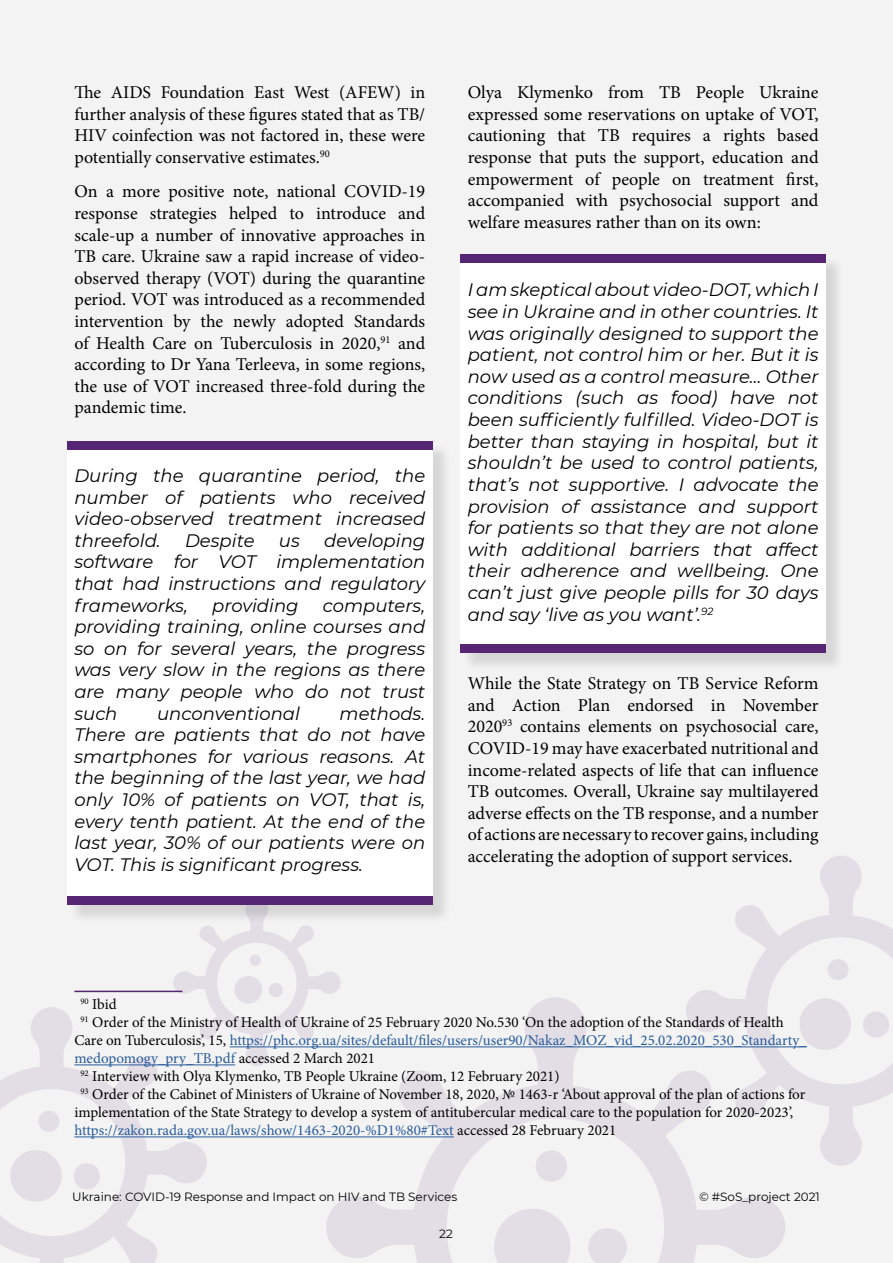
<style>
.page{position:relative;width:893px;height:1263px;background:#f3f3f3}
.page>*{position:absolute;margin:0;border:0;box-sizing:border-box;transform-origin:0 0}
.t1{font:18px/21.6px "Minion Pro";color:#000;text-align:justify}
.t2{font:italic 18px/21.6px "Montserrat";color:#000;text-align:justify}
.t3{font:15px "Minion Pro";color:#000}
.t4{font:15px "Minion Pro";color:#275b9b}
.t5{font:12px "Montserrat";color:#000}
.s1{color:#000}
</style>
<div class="page">
<svg style="left:692px;top:855px;width:201px;height:311px"></svg>
<div style="left:827px;top:959px;width:22px;height:21px;background:#e3dee6;border-radius:50%"></div>
<div style="left:863px;top:1011px;width:26px;height:27px;background:#e3dee6;border-radius:50%"></div>
<div style="left:799px;top:998px;width:52px;height:52px;background:#e3dee6;border-radius:50%"></div>
<svg style="left:0;top:1007px;width:207px;height:256px"></svg>
<div style="left:38px;top:1111px;width:21px;height:21px;background:#e3dee6;border-radius:50%"></div>
<div style="left:74px;top:1163px;width:26px;height:26px;background:#e3dee6;border-radius:50%"></div>
<div style="left:10px;top:1150px;width:52px;height:52px;background:#e3dee6;border-radius:50%"></div>
<svg style="left:322px;top:997px;width:463px;height:266px"></svg>
<div style="left:536px;top:1150px;width:31px;height:32px;background:#e3dee6;border-radius:50%"></div>
<svg style="left:588px;top:1228px;width:39px;height:35px"></svg>
<svg style="left:494px;top:1208px;width:76px;height:55px"></svg>
<svg style="left:172px;top:923px;width:169px;height:145px"></svg>
<div style="left:250px;top:954px;width:11px;height:12px;background:#e3dee6;border-radius:50%"></div>
<div style="left:269px;top:983px;width:14px;height:14px;background:#e3dee6;border-radius:50%"></div>
<div style="left:234px;top:976px;width:28px;height:28px;background:#e3dee6;border-radius:50%"></div>
<div style="left:69px;top:443px;width:383px;height:480px;background:#000;opacity:.12"></div>
<div style="left:67px;top:441px;width:366px;height:464px;background:#fff"></div>
<div style="left:67px;top:441px;width:366px;height:9px;background:#562675"></div>
<div style="left:67px;top:896px;width:366px;height:9px;background:#562675"></div>
<div style="left:463px;top:256px;width:382px;height:415px;background:#000;opacity:.12"></div>
<div style="left:460px;top:254px;width:366px;height:398px;background:#fff"></div>
<div style="left:460px;top:254px;width:366px;height:9px;background:#562675"></div>
<div style="left:460px;top:644px;width:366px;height:9px;background:#562675"></div>
<hr style="left:74px;top:991px;width:108px;height:1px;background:#562675">
<hr style="left:230px;top:1046px;width:577px;height:1px;background:#275b9b">
<hr style="left:74px;top:1064px;width:161px;height:1px;background:#275b9b">
<hr style="left:74px;top:1136px;width:380px;height:1px;background:#275b9b">
<p class="t1" style="left:74px;top:82px;width:352px">The AIDS Foundation East West (AFEW) in further analysis of these figures stated that as TB/ HIV coinfection was not factored in, these were potentially conservative estimates.<sup>90</sup></p>
<p class="t1" style="left:74px;top:181px;width:352px">On a more positive note, national COVID-19 response strategies helped to introduce and scale-up a number of innovative approaches in TB care. Ukraine saw a rapid increase of video&shy;observed therapy (VOT) during the quarantine period. VOT was introduced as a recommended intervention by the newly adopted Standards of Health Care on Tuberculosis in 2020,<sup>91</sup> and according to Dr Yana Terleeva, in some regions, the use of VOT increased three-fold during the pandemic time.</p>
<p class="t2" style="left:74px;top:464px;width:352px">During the quarantine period, the number of patients who received video-observed treatment increased threefold.</p>
<p class="t2" style="left:74px;top:529px;width:352px;text-indent:250px">developing software for VOT implementation that had instructions and regulatory frameworks,</p>
<p class="t2" style="left:185px;top:529px;width:71px">Despite</p>
<p class="t2" style="left:279px;top:529px;width:22px">us</p>
<p class="t2" style="left:212px;top:594px;width:88px">providing</p>
<p class="t2" style="left:74px;top:594px;width:352px;text-indent:249px">computers, providing training, online courses and so on for several years, the progress was very slow in the regions as there are many people who do not trust such</p>
<p class="t2" style="left:74px;top:702px;width:352px;text-indent:265px">methods.<br>There are patients that do not have smartphones for various reasons. At the beginning of the last year, we had only 10% of patients on VOT, that is, every tenth patient. At the end of the last year, 30% of our patients were on VOT. This is significant progress.</p>
<p class="t2" style="left:157px;top:702px;width:144px">unconventional</p>
<p class="t1" style="left:468px;top:82px;width:352px">Olya Klymenko from TB People Ukraine expressed some reservations on uptake of VOT, cautioning that TB requires a rights based response that puts the support, education and empowerment of people on treatment first, accompanied with psychosocial support and welfare measures rather than on its own:</p>
<p class="t2" style="left:468px;top:279px;width:352px">I am skeptical about video-DOT, which I see in Ukraine and in other countries. It was originally designed to support the patient, not control him or her. But it is now used as a control measure… Other conditions (such as food) have not been sufficiently fulfilled. Video-DOT is better than staying in hospital, but it shouldn’t be used to control patients, that’s not supportive. I advocate the provision of assistance and support for patients so that they are not alone with additional barriers that affect their adherence and wellbeing. One can’t just give people pills for 30 days and say ‘live as you want’.<sup>92</sup></p>
<p class="t1" style="left:468px;top:673px;width:352px">While the State Strategy on TB Service Reform and Action Plan endorsed in November 2020<sup>93</sup> contains elements on psychosocial care, COVID-19 may have exacerbated nutritional and income-related aspects of life that can influence TB outcomes. Overall, Ukraine say multilayered adverse effects on the TB response, and a number of actions are necessary to recover gains, including accelerating the adoption of support services.</p>
<p class="t3" style="left:80px;top:994px;width:38px"><sup>90</sup> Ibid</p>
<p class="t3" style="left:80px;top:1012px;width:705px"><sup>91</sup> Order of the Ministry of Health of Ukraine of 25 February 2020 No.530 ‘On the adoption of the Standards of Health</p>
<p class="t4" style="left:74px;top:1030px;width:734px"><span class="s1">Care on Tuberculosis’, 15,</span> https://phc.org.ua/sites/default/files/users/user90/Nakaz_MOZ_vid_25.02.2020_530_Standarty_</p>
<p class="t4" style="left:74px;top:1048px;width:302px">medopomogy_pry_TB.pdf <span class="s1">accessed 2 March 2021</span></p>
<p class="t3" style="left:80px;top:1066px;width:481px"><sup>92</sup> Interview with Olya Klymenko, TB People Ukraine (Zoom, 12 February 2021)</p>
<p class="t3" style="left:80px;top:1084px;width:726px"><sup>93</sup> Order of the Cabinet of Ministers of Ukraine of November 18, 2020, № 1463-r ‘About approval of the plan of actions for</p>
<p class="t3" style="left:74px;top:1102px;width:720px">implementation of the State Strategy to develop a system of antitubercular medical care to the population for 2020-2023’,</p>
<p class="t4" style="left:74px;top:1120px;width:543px">https://zakon.rada.gov.ua/laws/show/1463-2020-%D1%80#Text <span class="s1">accessed 28 February 2021</span></p>
<p class="t5" style="left:72px;top:1189px;width:387px">Ukraine: COVID-19 Response and Impact on HIV and TB Services</p>
<p class="t5" style="left:699px;top:1189px;width:122px">© #SoS_project 2021</p>
<p class="t5" style="left:439px;top:1225px;width:15px">22</p>
</div>
